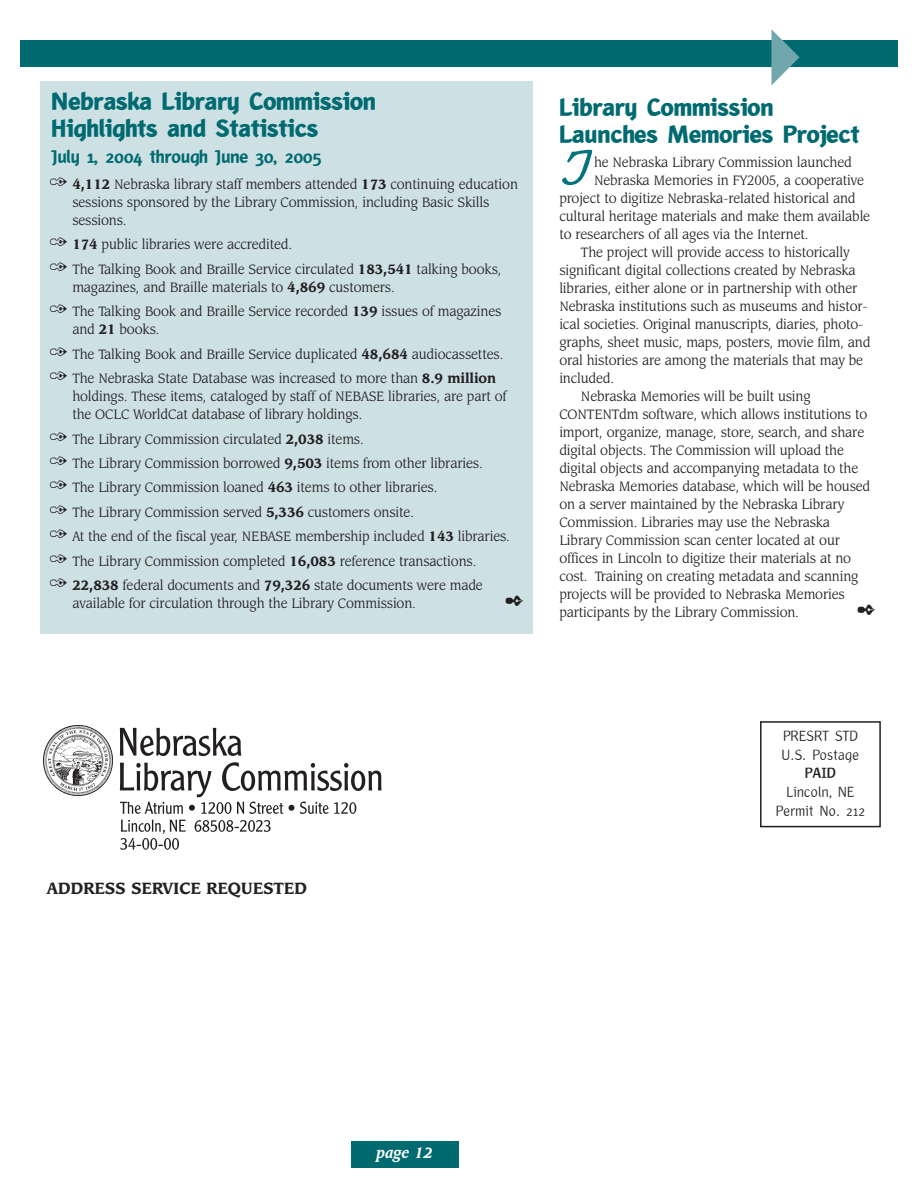
<style>
.page{position:relative;width:918px;height:1188px;background:#fff}
.page>*{position:absolute;margin:0;border:0;box-sizing:border-box;transform-origin:0 0}
.t1{font:52.5px "Monoline Script MT Std";color:#04747c}
.t2{font:900 25.5px/27px "Liga Sans LT Std";letter-spacing:-.005em;color:#006a71}
.t3{font:800 18.75px "Liga Sans LT Std";letter-spacing:-.01em;color:#006a71}
.t4{font:700 18px "Leawood IT Cby BT";letter-spacing:-.015em;color:#231f20;scale:.92 1}
.t5{font:italic 700 16.5px "Leawood IT Cby BT";letter-spacing:-.015em;color:#fff;scale:.92 1}
.t6{font:15px/24.5px "Leawood IT Cby BT";letter-spacing:-.01em;color:#231f20;scale:.92 1}
.t7{font:15px/18.8px "Liga Sans LT Std";letter-spacing:-.01em;color:#231f20}
.t8{font:700 15px "Liga Sans LT Std";color:#231f20}
.s1{font-weight:700}
</style>
<div class="page">
<div style="left:351px;top:1141px;width:108px;height:27px;background:#006a71"></div>
<div style="left:20px;top:40px;width:878px;height:27px;background:#006a71"></div>
<div style="left:40px;top:81px;width:493px;height:552px;background:#cde0e3"></div>
<div style="left:760px;top:721px;width:121px;height:106px;border:2px solid #231f20"></div>
<img style="left:119px;top:727px;width:263px;height:123px">
<img style="left:43px;top:726px;width:70px;height:69px">
<svg style="left:771px;top:29px;width:29px;height:56px"></svg>
<h2 class="t2" style="left:51px;top:90px;width:326px">Nebraska Library Commission<br>Highlights and Statistics</h2>
<p class="t3" style="left:51px;top:150px;width:272px">July 1, 2004 through June 30, 2005</p>
<p class="t6" style="left:72px;top:176px;width:486px;line-height:18px;text-indent:-23px">✑ <span class="s1">4,112</span> Nebraska library staff members attended <span class="s1">173</span> continuing education sessions sponsored by the Library Commission, including Basic Skills sessions.</p>
<p class="t6" style="left:50px;top:233px;width:493px">✑ <span class="s1">174</span> public libraries were accredited.<br>✑ The Talking Book and Braille Service circulated <span class="s1">183,541</span> talking books,</p>
<p class="t6" style="left:50px;top:276px;width:493px;text-indent:23px">magazines, and Braille materials to <span class="s1">4,869</span> customers.<br>✑ The Talking Book and Braille Service recorded <span class="s1">139</span> issues of magazines</p>
<p class="t6" style="left:50px;top:318px;width:495px;text-indent:23px">and <span class="s1">21</span> books.<br>✑ The Talking Book and Braille Service duplicated <span class="s1">48,684</span> audiocassettes. ✑ The Nebraska State Database was increased to more than <span class="s1">8.9 million</span></p>
<p class="t6" style="left:72px;top:389px;width:474px;line-height:18px">holdings. These items, cataloged by staff of NEBASE libraries, are part of the OCLC WorldCat database of library holdings.</p>
<p class="t6" style="left:50px;top:428px;width:502px">✑ The Library Commission circulated <span class="s1">2,038</span> items.<br>✑ The Library Commission borrowed <span class="s1">9,503</span> items from other libraries.<br>✑ The Library Commission loaned <span class="s1">463</span> items to other libraries.<br>✑ The Library Commission served <span class="s1">5,336</span> customers onsite.<br>✑ At the end of the fiscal year, NEBASE membership included <span class="s1">143</span> libraries. ✑ The Library Commission completed <span class="s1">16,083</span> reference transactions.<br>✑ <span class="s1">22,838</span> federal documents and <span class="s1">79,326</span> state documents were made</p>
<p class="t6" style="left:72px;top:593px;width:375px">available for circulation through the Library Commission.</p>
<h2 class="t2" style="left:559px;top:97px;width:302px">Library Commission<br>Launches Memories Project</h2>
<h1 class="t1" style="left:559px;top:150px;width:34px">T</h1>
<p class="t6" style="left:594px;top:151px;width:282px">he Nebraska Library Commission launched</p>
<p class="t6" style="left:594px;top:169px;width:295px">Nebraska Memories in FY2005, a cooperative</p>
<p class="t6" style="left:559px;top:187px;width:324px">project to digitize Nebraska-related historical and</p>
<p class="t6" style="left:559px;top:205px;width:339px">cultural heritage materials and make them available</p>
<p class="t6" style="left:559px;top:223px;width:272px">to researchers of all ages via the Internet.</p>
<p class="t6" style="left:581px;top:241px;width:294px">The project will provide access to historically</p>
<p class="t6" style="left:559px;top:259px;width:323px">significant digital collections created by Nebraska</p>
<p class="t6" style="left:559px;top:277px;width:326px">libraries, either alone or in partnership with other</p>
<p class="t6" style="left:559px;top:295px;width:337px">Nebraska institutions such as museums and histor-</p>
<p class="t6" style="left:559px;top:313px;width:332px">ical societies. Original manuscripts, diaries, photo-</p>
<p class="t6" style="left:559px;top:331px;width:340px">graphs, sheet music, maps, posters, movie film, and</p>
<p class="t6" style="left:559px;top:349px;width:332px">oral histories are among the materials that may be</p>
<p class="t6" style="left:559px;top:367px;width:61px">included.</p>
<p class="t6" style="left:581px;top:385px;width:251px">Nebraska Memories will be built using</p>
<p class="t6" style="left:559px;top:403px;width:336px">CONTENTdm software, which allows institutions to</p>
<p class="t6" style="left:559px;top:421px;width:333px">import, organize, manage, store, search, and share</p>
<p class="t6" style="left:559px;top:439px;width:311px">digital objects. The Commission will upload the</p>
<p class="t6" style="left:559px;top:457px;width:326px">digital objects and accompanying metadata to the</p>
<p class="t6" style="left:559px;top:475px;width:340px">Nebraska Memories database, which will be housed</p>
<p class="t6" style="left:559px;top:493px;width:311px">on a server maintained by the Nebraska Library</p>
<p class="t6" style="left:559px;top:511px;width:296px">Commission. Libraries may use the Nebraska</p>
<p class="t6" style="left:559px;top:529px;width:307px">Library Commission scan center located at our</p>
<p class="t6" style="left:559px;top:547px;width:319px">offices in Lincoln to digitize their materials at no</p>
<p class="t6" style="left:559px;top:565px;width:327px">cost. Training on creating metadata and scanning</p>
<p class="t6" style="left:559px;top:583px;width:312px">projects will be provided to Nebraska Memories</p>
<p class="t6" style="left:559px;top:601px;width:262px">participants by the Library Commission.</p>
<p class="t4" style="left:47px;top:881px;width:284px">ADDRESS SERVICE REQUESTED</p>
<p class="t7" style="left:782px;top:728px;width:79px">PRESRT STD<br>U.S. Postage</p>
<p class="t8" style="left:805px;top:768px;width:32px">PAID</p>
<p class="t7" style="left:776px;top:784px;width:91px;text-align:center">Lincoln, NE<br>Permit No. 212</p>
<p class="t5" style="left:377px;top:1146px;width:63px">page 12</p>
</div>
